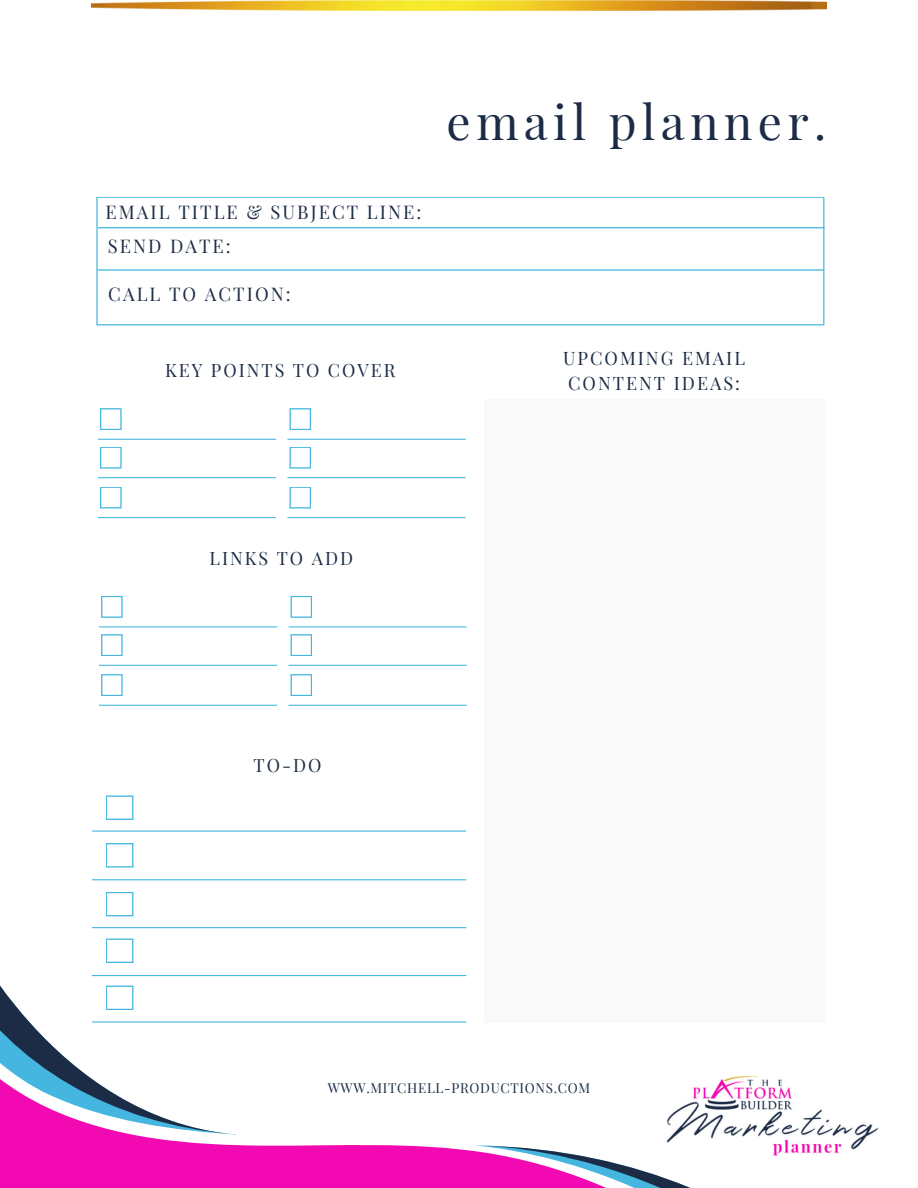
<style>
.page{position:relative;width:918px;height:1188px;background:#fff}
.page>*{position:absolute;margin:0;border:0;box-sizing:border-box;transform-origin:0 0}
.t1{font:48px "Playfair Display";letter-spacing:.11em;color:#1c2c46}
.t2{font:18.45px "Playfair Display";letter-spacing:.11em;color:#1c2c46}
.t3{font:18.15px/24.8px "Playfair Display";letter-spacing:.11em;color:#1c2c46}
.t4{font:18px "Playfair Display";letter-spacing:.11em;color:#1c2c46}
.t5{font:13.5px "Playfair Display";letter-spacing:.05em;color:#1c2c46}
</style>
<div class="page">
<svg style="left:96px;top:197px;width:728px;height:128px"></svg>
<svg style="left:98px;top:227px;width:727px;height:1px"></svg>
<svg style="left:97px;top:269px;width:727px;height:2px"></svg>
<svg style="left:98px;top:439px;width:178px;height:1px"></svg>
<svg style="left:100px;top:408px;width:22px;height:22px"></svg>
<svg style="left:98px;top:477px;width:178px;height:1px"></svg>
<svg style="left:100px;top:447px;width:22px;height:22px"></svg>
<svg style="left:98px;top:517px;width:178px;height:1px"></svg>
<svg style="left:100px;top:487px;width:22px;height:21px"></svg>
<svg style="left:287px;top:439px;width:179px;height:1px"></svg>
<svg style="left:290px;top:408px;width:21px;height:22px"></svg>
<svg style="left:287px;top:477px;width:179px;height:1px"></svg>
<svg style="left:290px;top:447px;width:21px;height:22px"></svg>
<svg style="left:287px;top:517px;width:179px;height:1px"></svg>
<svg style="left:290px;top:487px;width:21px;height:21px"></svg>
<svg style="left:99px;top:626px;width:178px;height:1px"></svg>
<svg style="left:101px;top:596px;width:22px;height:22px"></svg>
<svg style="left:99px;top:665px;width:178px;height:1px"></svg>
<svg style="left:101px;top:634px;width:22px;height:22px"></svg>
<svg style="left:99px;top:705px;width:178px;height:1px"></svg>
<svg style="left:101px;top:674px;width:22px;height:22px"></svg>
<svg style="left:289px;top:626px;width:178px;height:1px"></svg>
<svg style="left:291px;top:596px;width:21px;height:22px"></svg>
<svg style="left:289px;top:665px;width:178px;height:1px"></svg>
<svg style="left:291px;top:634px;width:21px;height:22px"></svg>
<svg style="left:289px;top:705px;width:178px;height:1px"></svg>
<svg style="left:291px;top:674px;width:21px;height:22px"></svg>
<svg style="left:106px;top:795px;width:27px;height:25px"></svg>
<svg style="left:106px;top:843px;width:27px;height:25px"></svg>
<hr style="left:92px;top:879px;width:374px;height:1px;background:#44b6df">
<svg style="left:0;top:1135px;width:473px;height:53px;background:#f429bb"></svg>
<svg style="left:473px;top:1145px;width:218px;height:43px"></svg>
<svg style="left:0;top:910px;width:233px;height:224px"></svg>
<svg style="left:106px;top:892px;width:27px;height:24px"></svg>
<hr style="left:92px;top:927px;width:374px;height:1px;background:#44b6df">
<svg style="left:106px;top:939px;width:27px;height:24px"></svg>
<hr style="left:92px;top:975px;width:374px;height:1px;background:#44b6df">
<svg style="left:106px;top:986px;width:27px;height:24px"></svg>
<hr style="left:92px;top:1021px;width:374px;height:2px;background:#44b6df">
<hr style="left:92px;top:831px;width:374px;height:1px;background:#44b6df">
<div style="left:484px;top:399px;width:340px;height:623px;background:#f9f9f9"></div>
<img style="left:654px;top:1075px;width:225px;height:87px">
<img style="left:92px;top:0;width:734px;height:10px">
<p class="t2" style="left:106px;top:199px;width:317px">EMAIL TITLE &amp; SUBJECT LINE:</p>
<p class="t2" style="left:108px;top:233px;width:125px">SEND DATE:</p>
<p class="t2" style="left:108px;top:281px;width:184px">CALL TO ACTION:</p>
<p class="t4" style="left:165px;top:358px;width:232px">KEY POINTS TO COVER</p>
<h1 class="t1" style="left:447px;top:88px;width:381px">email planner.</h1>
<p class="t3" style="left:563px;top:345px;width:183px">UPCOMING EMAIL<br>CONTENT IDEAS:</p>
<p class="t4" style="left:210px;top:545px;width:145px">LINKS TO ADD</p>
<p class="t4" style="left:254px;top:753px;width:69px">TO-DO</p>
<p class="t5" style="left:328px;top:1078px;width:264px">WWW.MITCHELL-PRODUCTIONS.COM</p>
</div>
